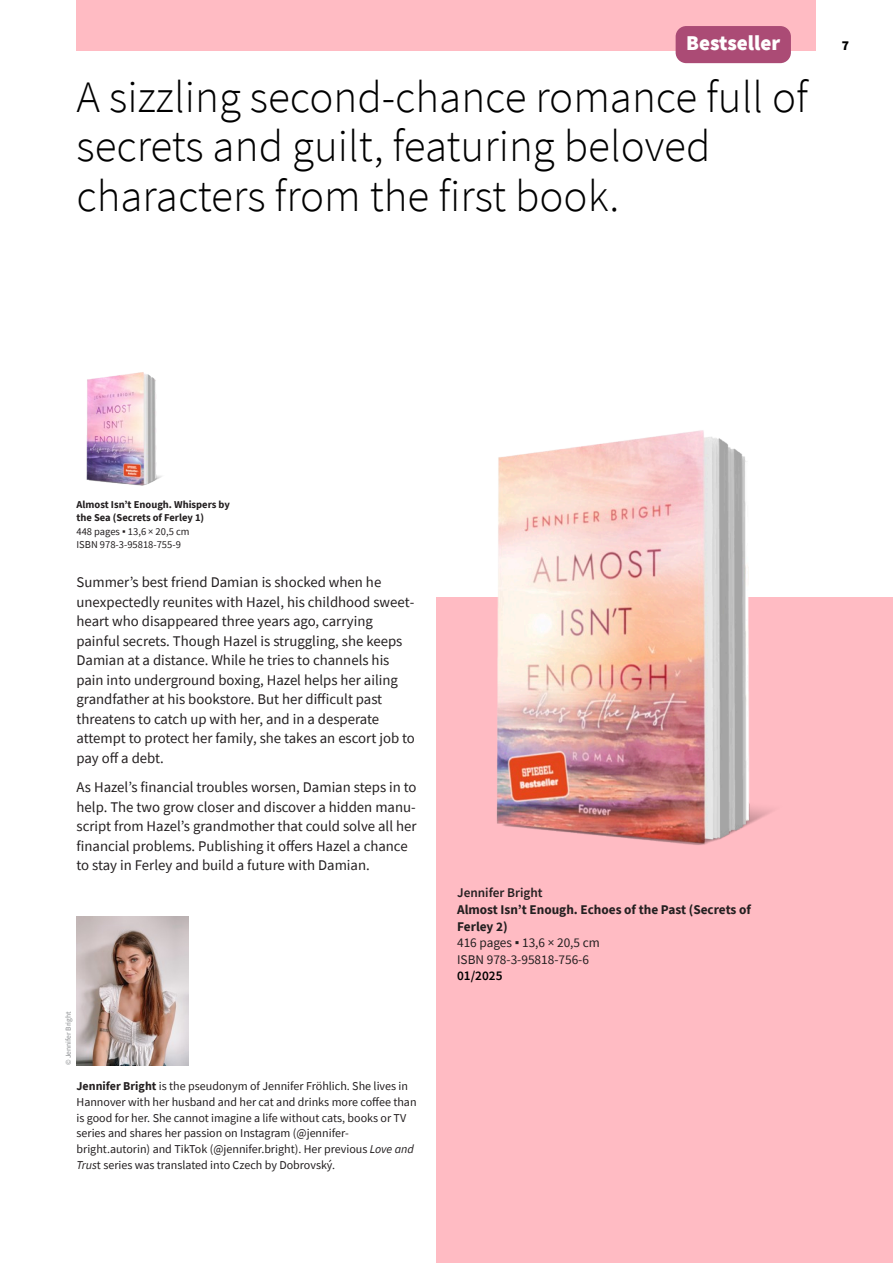
<style>
.page{position:relative;width:893px;height:1263px;background:#fff}
.page>*{position:absolute;margin:0;border:0;box-sizing:border-box;transform-origin:0 0}
.t1{font:300 45px/49.5px "Source Sans Pro";color:#000}
.t2{font:900 21px "Source Sans Pro";color:#fff}
.t3{font:14.85px/19.5px "Source Sans Pro";color:#231f20}
.t4{font:900 13.5px "Source Sans Pro";color:#000}
.t5{font:700 13.35px/16.5px "Source Sans Pro";color:#231f20}
.t6{font:600 13.35px "Source Sans Pro";color:#231f20}
.t7{font:600 13.35px "Source Sans Pro";color:#000}
.t8{font:12px/15.8px "Source Sans Pro";color:#231f20}
.t9{font:700 10.5px/13.5px "Source Sans Pro";color:#231f20}
.t10{font:7.5px "Source Sans Pro";color:#8a8c8f}
.s1{font-weight:400}
.s2{font-family:"Arial";font-weight:400}
.s3{font-weight:700}
.s4{font-style:italic}
</style>
<div class="page">
<div style="left:77px;top:0;width:739px;height:50px;background:#ffbbc3"></div>
<div style="left:676px;top:26px;width:115px;height:37px;background:#ab4b75;border-radius:11px"></div>
<div style="left:436px;top:598px;width:457px;height:665px;background:#ffbbc3"></div>
<img style="left:86px;top:372px;width:76px;height:114px">
<img style="left:457px;top:430px;width:359px;height:415px">
<img style="left:77px;top:916px;width:111px;height:149px">
<h2 class="t2" style="left:686px;top:30px;width:96px">Bestseller</h2>
<p class="t4" style="left:842px;top:37px;width:9px">7</p>
<h1 class="t1" style="left:77px;top:71px;width:733px">A sizzling second-chance romance full of secrets and guilt, featuring beloved characters from the first book.</h1>
<p class="t9" style="left:77px;top:497px;width:155px">Almost Isn’t Enough. Whispers by the Sea (Secrets of Ferley 1)<br><span class="s1">448 pages</span> <span class="s2">▪</span> <span class="s1">13,6 × 20,5 cm<br>ISBN 978-3-95818-755-9</span></p>
<p class="t3" style="left:77px;top:572px;width:340px">Summer’s best friend Damian is shocked when he unexpectedly reunites with Hazel, his childhood sweet&shy;heart who disappeared three years ago, carrying painful secrets. Though Hazel is struggling, she keeps Damian at a distance. While he tries to channels his pain into underground boxing, Hazel helps her ailing grandfather at his bookstore. But her difficult past threatens to catch up with her, and in a desperate attempt to protect her family, she takes an escort job to pay off a debt.</p>
<p class="t3" style="left:77px;top:777px;width:342px">As Hazel’s financial troubles worsen, Damian steps in to help. The two grow closer and discover a hidden manu&shy;script from Hazel’s grandmother that could solve all her financial problems. Publishing it offers Hazel a chance to stay in Ferley and build a future with Damian.</p>
<p class="t10" style="left:63px;top:1065px;width:55px;rotate:-90deg">© Jennifer Bright</p>
<p class="t8" style="left:77px;top:1078px;width:342px"><span class="s3">Jennifer Bright</span> is the pseudonym of Jennifer Fröhlich. She lives in Hannover with her husband and her cat and drinks more coffee than is good for her. She cannot imagine a life without cats, books or TV series and shares her passion on Instagram (@jennifer&shy;bright.autorin) and TikTok (@jennifer.bright). Her previous <span class="s4">Love and Trus</span>t series was translated into Czech by Dobrovský.</p>
<p class="t6" style="left:457px;top:884px;width:87px">Jennifer Bright</p>
<p class="t5" style="left:457px;top:901px;width:295px">Almost Isn’t Enough. Echoes of the Past (Secrets of<br>Ferley 2)<br><span class="s1">416 pages</span> <span class="s2">▪</span> <span class="s1">13,6 × 20,5 cm<br>ISBN 978-3-95818-756-6</span></p>
<p class="t7" style="left:457px;top:967px;width:47px">01/2025</p>
</div>
